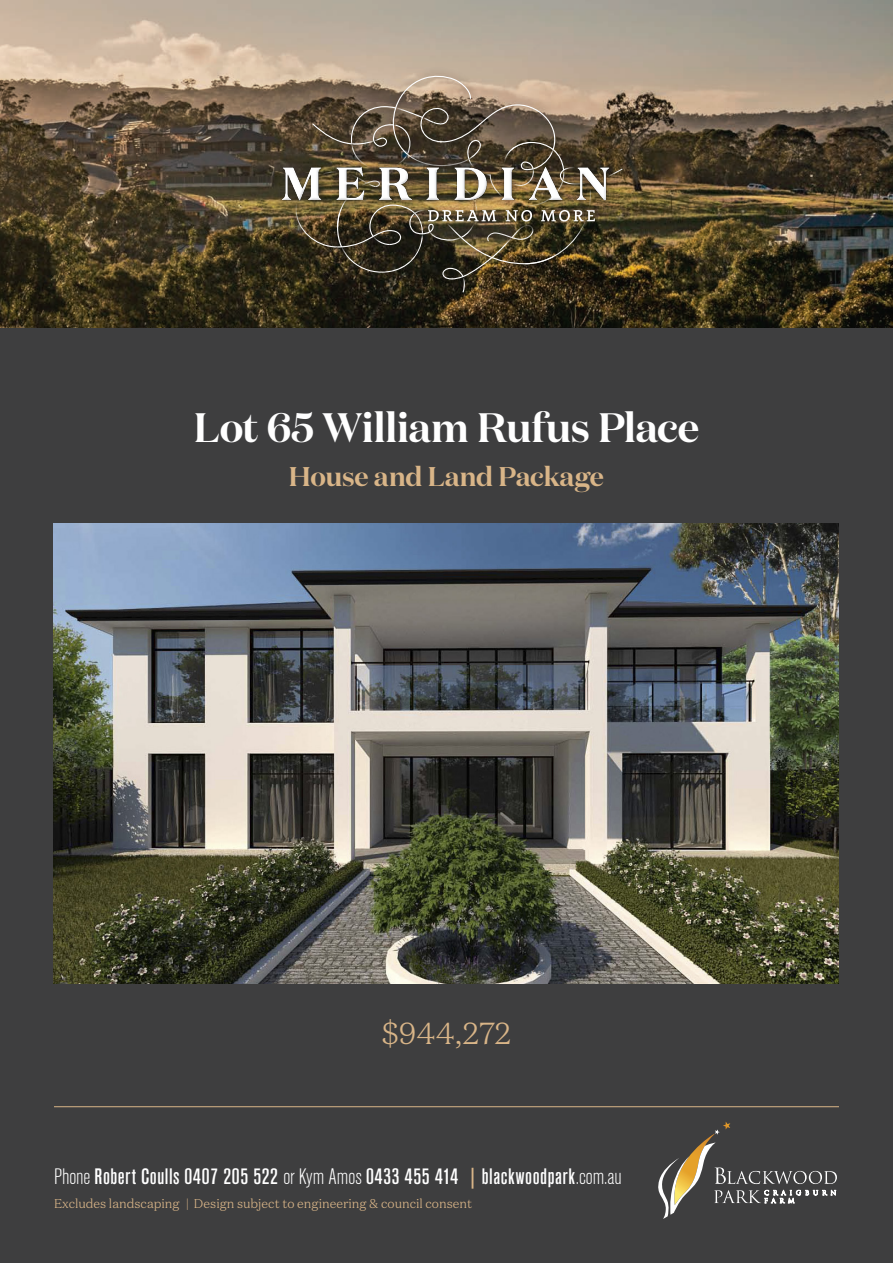
<style>
.page{position:relative;width:893px;height:1263px;background:#3e3e3f}
.page>*{position:absolute;margin:0;border:0;box-sizing:border-box;transform-origin:0 0}
.t1{font:600 41.1px "Domaine Display";letter-spacing:-.005em;color:#fff}
.t2{font:300 30.45px "Domaine Text";letter-spacing:-.005em;color:#d9b588}
.t3{font:600 27px "Domaine Display";letter-spacing:-.01em;color:#d9b588}
.t4{font:500 condensed 22.2px "Akzidenz Grotesk BQ";letter-spacing:.025em;color:#fff}
.t5{font:300 12.75px "Domaine Text";color:#d9b588}
.s1{font-weight:300}
.s2{color:#d9b588}
</style>
<div class="page">
<img style="left:0;top:0;width:893px;height:327px">
<img style="left:260px;top:62px;width:373px;height:244px">
<svg style="left:658px;top:1122px;width:179px;height:97px"></svg>
<hr style="left:54px;top:1106px;width:785px;height:1px;background:#d9b588">
<img style="left:54px;top:523px;width:785px;height:460px">
<p class="t1" style="left:194px;top:401px;width:507px">Lot 65 William Rufus Place</p>
<p class="t3" style="left:289px;top:459px;width:317px">House and Land Package</p>
<p class="t2" style="left:381px;top:1014px;width:132px">$944,272</p>
<p class="t4" style="left:54px;top:1163px;width:569px"><span class="s1">Phone</span> Robert Coulls 0407 205 522 <span class="s1">or Kym Amos</span> 0433 455 414 <span class="s2">|</span> blackwoodpark<span class="s1">.com.au</span></p>
<p class="t5" style="left:54px;top:1195px;width:420px">Excludes landscaping | Design subject to engineering &amp; council consent</p>
</div>
